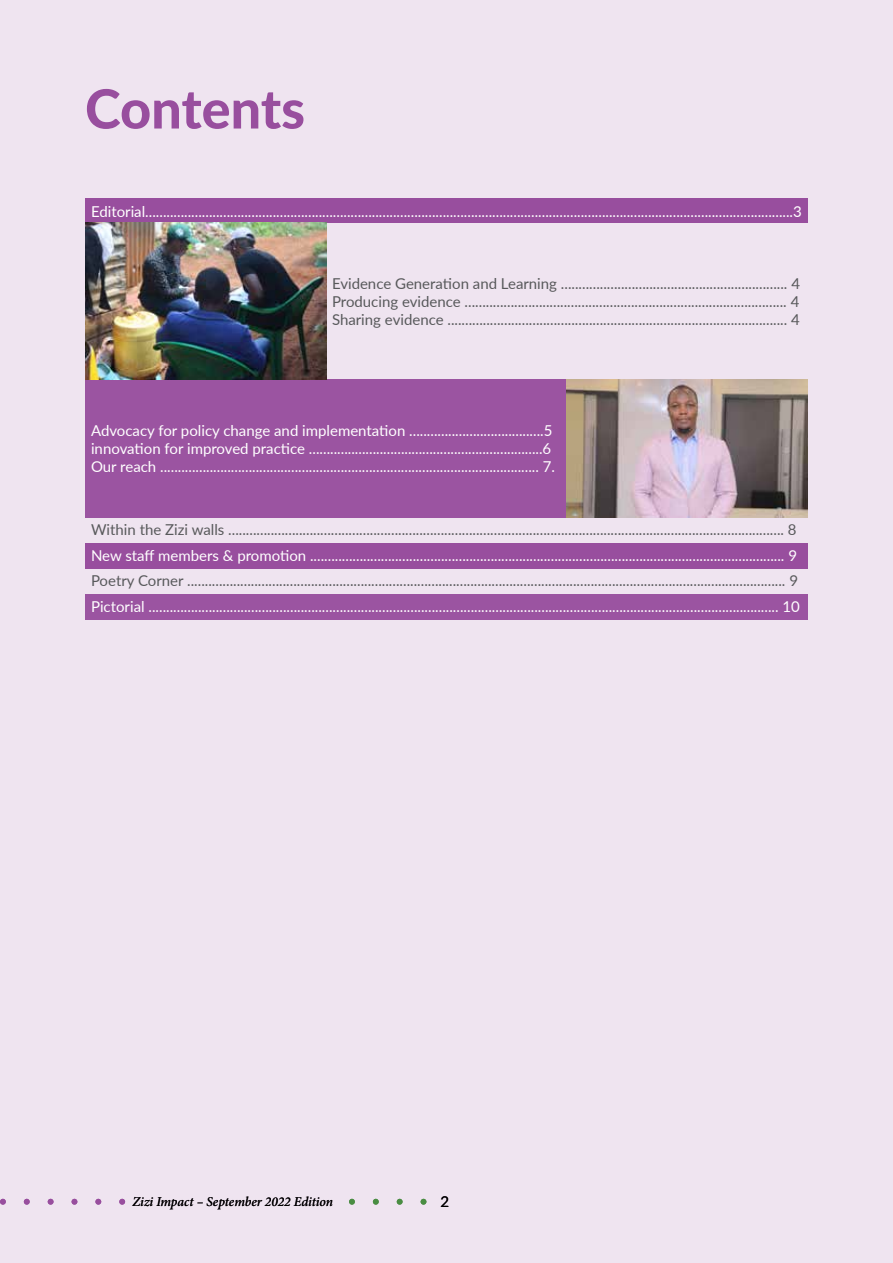
<style>
.page{position:relative;width:893px;height:1263px;background:#efe4f0}
.page>*{position:absolute;margin:0;border:0;box-sizing:border-box;transform-origin:0 0}
.t1{font:800 54px "Lato";letter-spacing:-.005em;color:#984e9e}
.t2{font:15px/18px "Lato";color:#fff}
.t3{font:15px/18px "Lato";color:#58595b;text-align:justify}
.t4{font:15px "Lato";color:#000}
.t5{font:italic 500 13.5px "Minion Pro";letter-spacing:-.005em;color:#000}
</style>
<div class="page">
<div style="left:85px;top:199px;width:723px;height:24px;background:#984e9e"></div>
<div style="left:85px;top:379px;width:482px;height:138px;background:#9b54a1"></div>
<div style="left:85px;top:543px;width:723px;height:25px;background:#984e9e"></div>
<div style="left:85px;top:594px;width:723px;height:25px;background:#9b54a1"></div>
<img style="left:85px;top:223px;width:241px;height:156px">
<img style="left:567px;top:379px;width:241px;height:138px">
<svg style="left:0;top:1199px;width:6px;height:6px"></svg>
<svg style="left:24px;top:1199px;width:6px;height:6px"></svg>
<svg style="left:349px;top:1199px;width:6px;height:6px"></svg>
<svg style="left:48px;top:1199px;width:6px;height:6px"></svg>
<svg style="left:373px;top:1199px;width:6px;height:6px"></svg>
<svg style="left:72px;top:1199px;width:5px;height:6px"></svg>
<svg style="left:397px;top:1199px;width:6px;height:6px"></svg>
<svg style="left:95px;top:1199px;width:6px;height:6px"></svg>
<svg style="left:421px;top:1199px;width:5px;height:6px"></svg>
<svg style="left:119px;top:1199px;width:6px;height:6px"></svg>
<h1 class="t1" style="left:85px;top:69px;width:221px">Contents</h1>
<p class="t2" style="left:91px;top:202px;width:712px">Editorial.......................................................................................................................................................................................3</p>
<p class="t3" style="left:332px;top:274px;width:470px">Evidence Generation and Learning ................................................................ 4<br>Producing evidence ........................................................................................... 4<br>Sharing evidence ................................................................................................ 4</p>
<p class="t2" style="left:91px;top:421px;width:465px">Advocacy for policy change and implementation ......................................5 innovation for improved practice ..................................................................6<br>Our reach ........................................................................................................... 7.</p>
<p class="t3" style="left:91px;top:520px;width:707px">Within the Zizi walls ............................................................................................................................................................. 8</p>
<p class="t2" style="left:91px;top:546px;width:707px">New staff members &amp; promotion ...................................................................................................................................... 9</p>
<p class="t3" style="left:91px;top:571px;width:708px">Poetry Corner ......................................................................................................................................................................... 9</p>
<p class="t2" style="left:91px;top:597px;width:710px">Pictorial .................................................................................................................................................................................. 10</p>
<p class="t5" style="left:132px;top:1192px;width:202px">Zizi Impact – September 2022 Edition</p>
<p class="t4" style="left:440px;top:1191px;width:10px">2</p>
</div>
